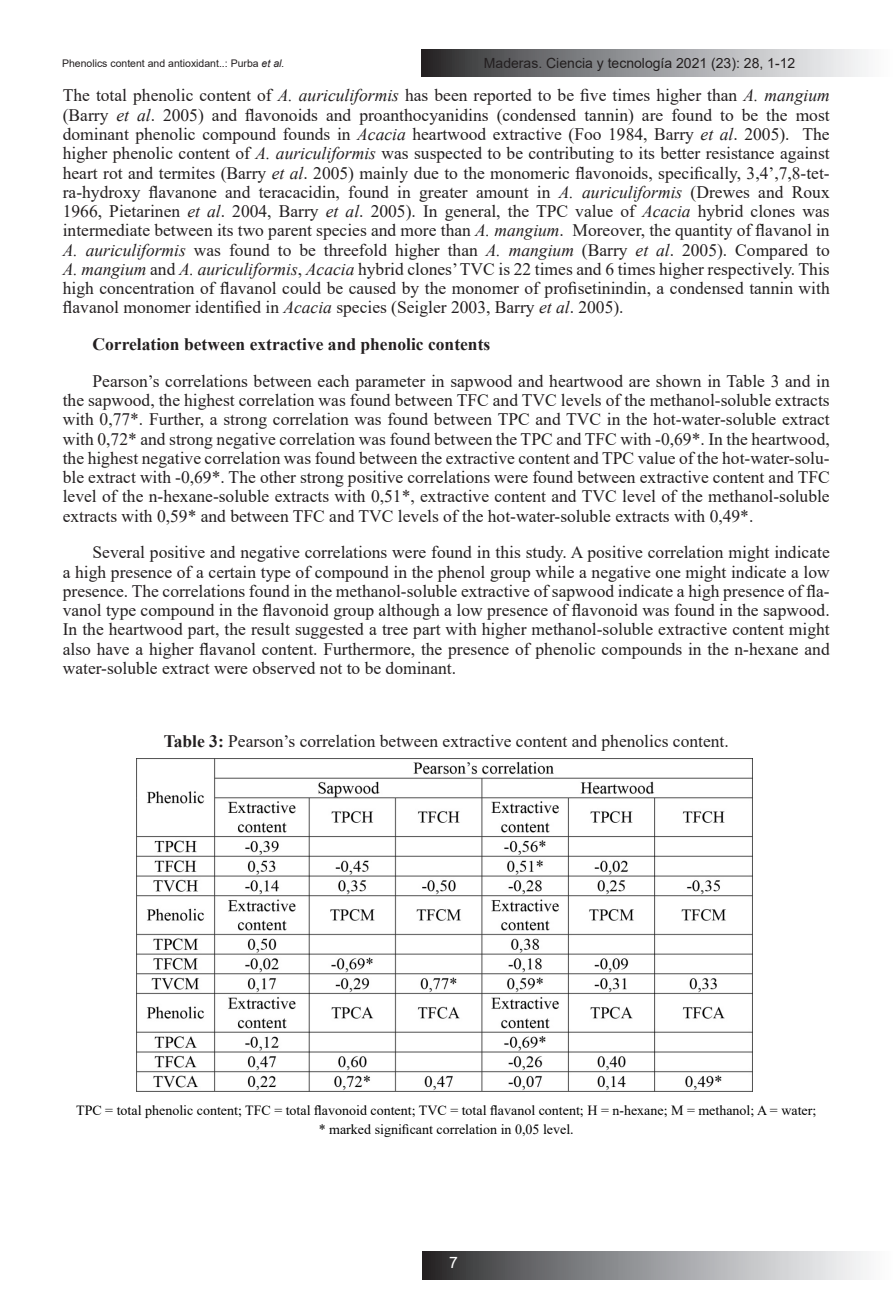
<style>
.page{position:relative;width:893px;height:1315px;background:#fff}
.page>*{position:absolute;margin:0;border:0;box-sizing:border-box;transform-origin:0 0}
.t1{font:17.5px/19.2px "Times New Roman";color:#231f20;text-align:justify}
.t2{font:700 17.5px "Times New Roman";color:#231f20}
.t3{font:15.75px "Arial";color:#fff}
.t4{font:14px/19.2px "Times New Roman";color:#000;text-align:center}
.t5{font:14px "Arial";color:#231f20}
.t6{font:10.5px "Arial";color:#231f20}
.s1{font-style:italic}
.s2{font-weight:700}
</style>
<div class="page">
<svg style="left:422px;top:49px;width:444px;height:28px"></svg>
<svg style="left:423px;top:1252px;width:444px;height:27px"></svg>
<img style="left:136px;top:758px;width:616px;height:333px">
<p class="t6" style="left:62px;top:56px;width:224px">Phenolics content and antioxidant..: Purba <span class="s1">et al.</span></p>
<p class="t5" style="left:484px;top:53px;width:313px">Maderas. Ciencia y tecnología 2021 (23): 28, 1-12</p>
<p class="t1" style="left:63px;top:85px;width:768px">The total phenolic content of <span class="s1">A. auriculiformis</span> has been reported to be five times higher than <span class="s1">A. mangium </span>(Barry <span class="s1">et al</span>. 2005) and flavonoids and proanthocyanidins (condensed tannin) are found to be the most dominant phenolic compound founds in <span class="s1">Acacia</span> heartwood extractive (Foo 1984, Barry <span class="s1">et al</span>. 2005). The higher phenolic content of <span class="s1">A. auriculiformis</span> was suspected to be contributing to its better resistance against heart rot and termites (Barry <span class="s1">et al</span>. 2005) mainly due to the monomeric flavonoids, specifically, 3,4’,7,8-tet&shy;ra-hydroxy flavanone and teracacidin, found in greater amount in <span class="s1">A. auriculiformis</span> (Drewes and Roux 1966, Pietarinen <span class="s1">et al</span>. 2004, Barry <span class="s1">et al</span>. 2005). In general, the TPC value of <span class="s1">Acacia</span> hybrid clones was intermediate between its two parent species and more than <span class="s1">A. mangium</span>. Moreover, the quantity of flavanol in <span class="s1">A. auriculiformis</span> was found to be threefold higher than <span class="s1">A. mangium</span> (Barry <span class="s1">et al</span>. 2005). Compared to <span class="s1">A. mangium</span> and <span class="s1">A. auriculiformis</span>, <span class="s1">Acacia</span> hybrid clones’ TVC is 22 times and 6 times higher respectively. This high concentration of flavanol could be caused by the monomer of profisetinindin, a condensed tannin with flavanol monomer identified in <span class="s1">Acacia</span> species (Seigler 2003, Barry <span class="s1">et al</span>. 2005).</p>
<p class="t2" style="left:93px;top:331px;width:399px">Correlation between extractive and phenolic contents</p>
<p class="t1" style="left:63px;top:371px;width:768px;text-indent:30px">Pearson’s correlations between each parameter in sapwood and heartwood are shown in Table 3 and in the sapwood, the highest correlation was found between TFC and TVC levels of the methanol-soluble extracts with 0,77*. Further, a strong correlation was found between TPC and TVC in the hot-water-soluble extract with 0,72* and strong negative correlation was found between the TPC and TFC with -0,69*. In the heartwood, the highest negative correlation was found between the extractive content and TPC value of the hot-water-solu&shy;ble extract with -0,69*. The other strong positive correlations were found between extractive content and TFC level of the n-hexane-soluble extracts with 0,51*, extractive content and TVC level of the methanol-soluble extracts with 0,59* and between TFC and TVC levels of the hot-water-soluble extracts with 0,49*.</p>
<p class="t1" style="left:63px;top:542px;width:768px;text-indent:30px">Several positive and negative correlations were found in this study. A positive correlation might indicate a high presence of a certain type of compound in the phenol group while a negative one might indicate a low presence. The correlations found in the methanol-soluble extractive of sapwood indicate a high presence of fla&shy;vanol type compound in the flavonoid group although a low presence of flavonoid was found in the sapwood.<br>In the heartwood part, the result suggested a tree part with higher methanol-soluble extractive content might also have a higher flavanol content. Furthermore, the presence of phenolic compounds in the n-hexane and water-soluble extract were observed not to be dominant.</p>
<p class="t1" style="left:164px;top:731px;width:567px"><span class="s2">Table 3:</span> Pearson’s correlation between extractive content and phenolics content.</p>
<p class="t4" style="left:76px;top:1100px;width:742px">TPC = total phenolic content; TFC = total flavonoid content; TVC = total flavanol content; H = n<span class="s1">-</span>hexane; M = methanol; A = water; * marked significant correlation in 0,05 level.</p>
<p class="t3" style="left:449px;top:1252px;width:10px">7</p>
</div>
